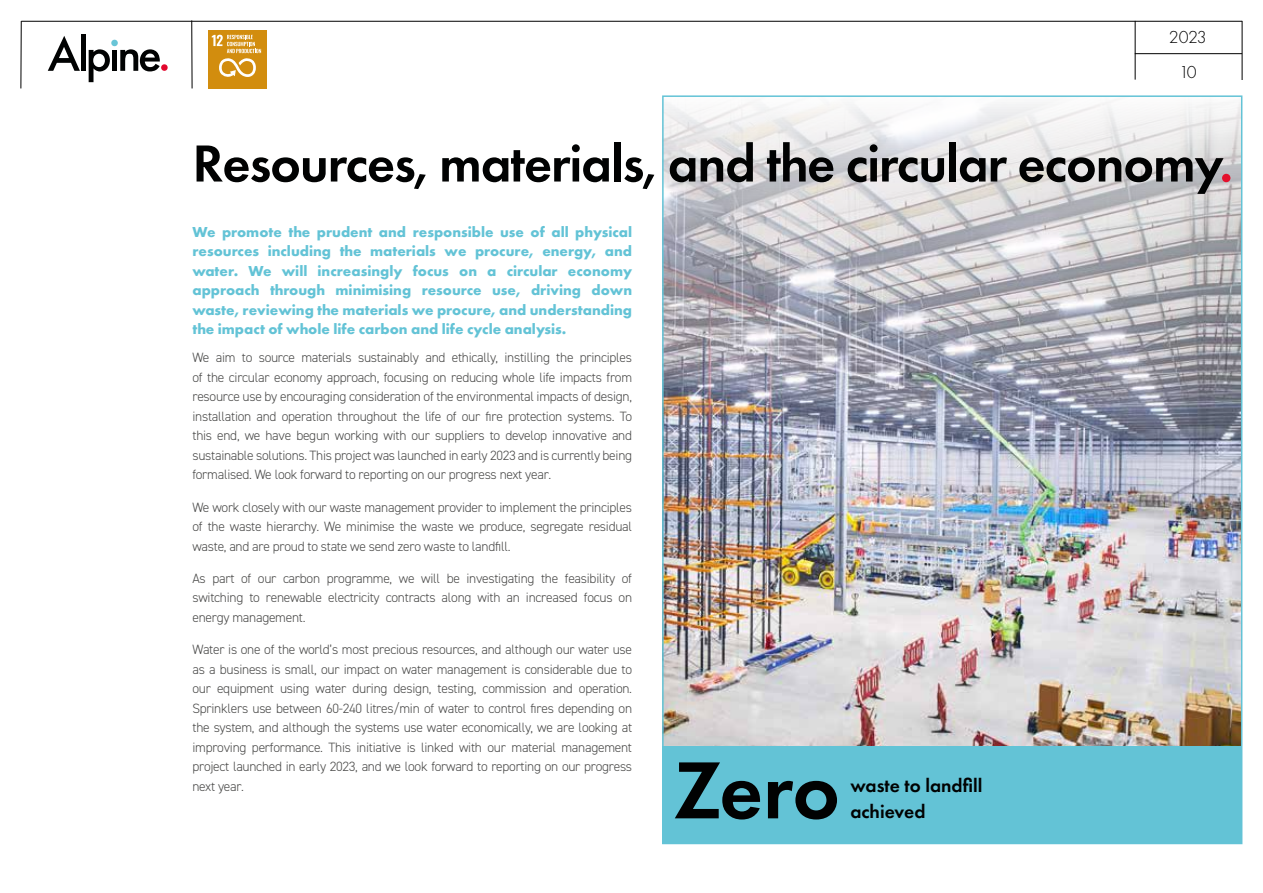
<style>
.page{position:relative;width:1263px;height:893px;background:#fff}
.page>*{position:absolute;margin:0;border:0;box-sizing:border-box;transform-origin:0 0}
.t1{font:600 83.85px "Futura PT";color:#010202}
.t2{font:600 54px "Futura PT";letter-spacing:-.02em;color:#010202}
.t3{font:600 19.5px "Futura PT";color:#010202}
.t4{font:300 18px "Futura PT";letter-spacing:-.045em;color:#000}
.t5{font:700 15px/19.5px "Futura PT";color:#63c3d6;text-align:justify}
.t6{font:300 13.5px/19.5px "DIN2014";letter-spacing:-.02em;color:#4a4a49;text-align:justify}
.s1{color:#e4102c}
</style>
<div class="page">
<hr style="left:21px;top:21px;width:1px;height:67px;background:#000">
<hr style="left:191px;top:20px;width:1px;height:68px;background:#000">
<hr style="left:1135px;top:53px;width:107px;height:1px;background:#000">
<hr style="left:21px;top:21px;width:1221px;height:1px;background:#000">
<svg style="left:48px;top:36px;width:32px;height:35px"></svg>
<div style="left:81px;top:35px;width:5px;height:36px;background:#010202"></div>
<svg style="left:89px;top:49px;width:21px;height:33px"></svg>
<div style="left:112px;top:50px;width:5px;height:21px;background:#010202"></div>
<svg style="left:120px;top:49px;width:40px;height:22px"></svg>
<div style="left:111px;top:40px;width:7px;height:6px;background:#69c5d7;border-radius:50%"></div>
<div style="left:161px;top:64px;width:7px;height:7px;background:#e2072d;border-radius:50%"></div>
<hr style="left:1242px;top:21px;width:1px;height:59px;background:#000">
<hr style="left:1135px;top:21px;width:1px;height:59px;background:#000">
<div style="left:208px;top:30px;width:59px;height:58px;background:#d28d0e"></div>
<svg style="left:212px;top:35px;width:49px;height:42px"></svg>
<img style="left:665px;top:102px;width:574px;height:644px">
<div style="left:663px;top:746px;width:578px;height:97px;background:#63c3d6"></div>
<h3 class="t4" style="left:1169px;top:27px;width:39px">2023</h3>
<h3 class="t4" style="left:1179px;top:61px;width:19px">10</h3>
<h2 class="t2" style="left:192px;top:130px;width:1042px">Resources, materials, and the circular economy<span class="s1">.</span></h2>
<p class="t5" style="left:192px;top:222px;width:441px">We promote the prudent and responsible use of all physical resources including the materials we procure, energy, and water. We will increasingly focus on a circular economy approach through minimising resource use, driving down waste, reviewing the materials we procure, and understanding the impact of whole life carbon and life cycle analysis.</p>
<p class="t6" style="left:192px;top:348px;width:441px">We aim to source materials sustainably and ethically, instilling the principles of the circular economy approach, focusing on reducing whole life impacts from resource use by encouraging consideration of the environmental impacts of design, installation and operation throughout the life of our fire protection systems. To this end, we have begun working with our suppliers to develop innovative and sustainable solutions. This project was launched in early 2023 and is currently being formalised. We look forward to reporting on our progress next year.</p>
<p class="t6" style="left:192px;top:497px;width:441px">We work closely with our waste management provider to implement the principles of the waste hierarchy. We minimise the waste we produce, segregate residual waste, and are proud to state we send zero waste to landfill.</p>
<p class="t6" style="left:192px;top:568px;width:441px">As part of our carbon programme, we will be investigating the feasibility of switching to renewable electricity contracts along with an increased focus on energy management.</p>
<p class="t6" style="left:192px;top:640px;width:441px">Water is one of the world’s most precious resources, and although our water use as a business is small, our impact on water management is considerable due to our equipment using water during design, testing, commission and operation.<br>Sprinklers use between 60-240 litres/min of water to control fires depending on the system, and although the systems use water economically, we are looking at improving performance. This initiative is linked with our material management project launched in early 2023, and we look forward to reporting on our progress next year.</p>
<h1 class="t1" style="left:673px;top:738px;width:169px">Zero</h1>
<h3 class="t3" style="left:850px;top:773px;width:133px">waste to landfill</h3>
<h3 class="t3" style="left:850px;top:799px;width:77px">achieved</h3>
</div>
